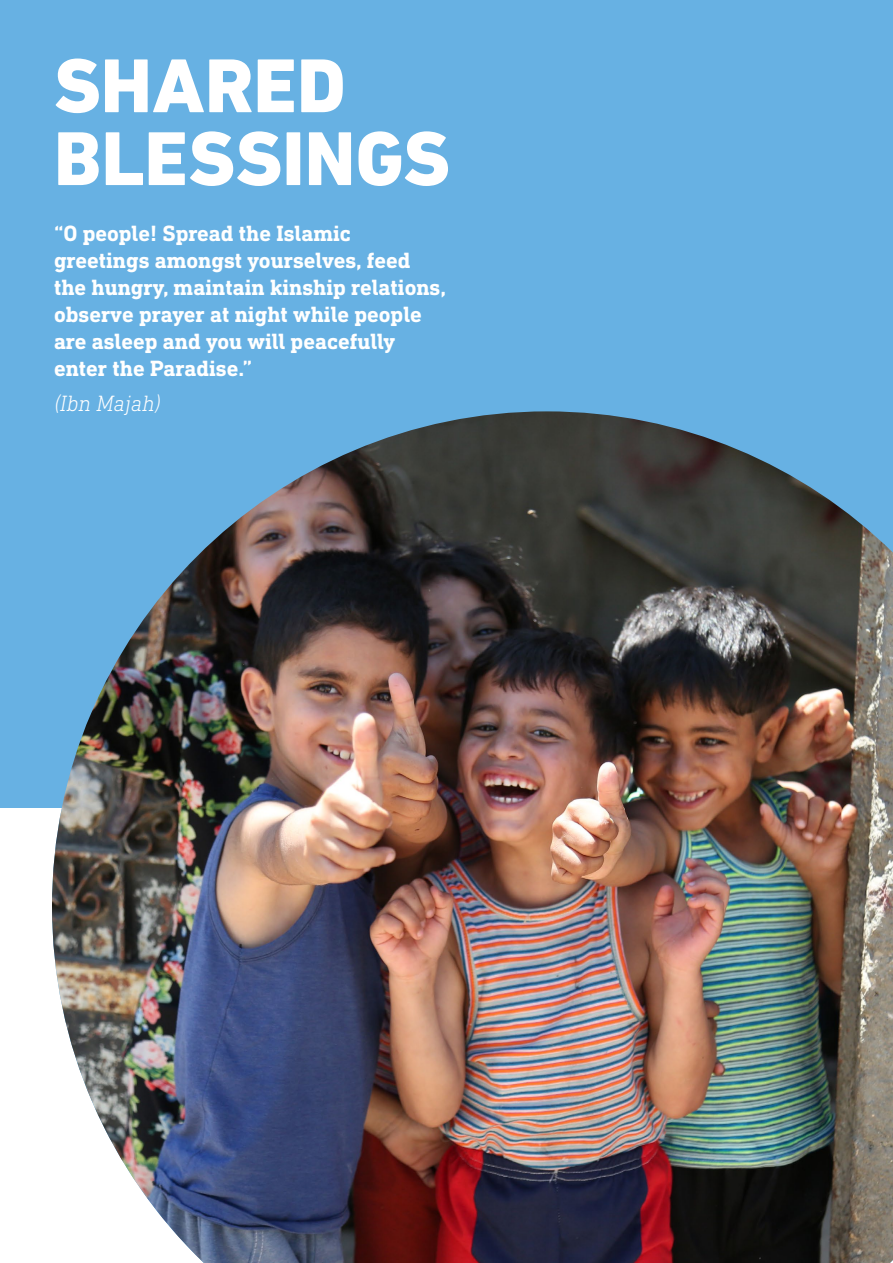
<style>
.page{position:relative;width:893px;height:1263px;background:#fff}
.page>*{position:absolute;margin:0;border:0;box-sizing:border-box;transform-origin:0 0}
.t1{font:800 77.55px/72.9px "DIN Next LT Pro";color:#fff}
.t2{font:700 22.5px/27px "DIN Next Slab Pro";color:#fff}
.t3{font:italic 300 22.5px "DIN Next Slab Pro";color:#fff}
</style>
<div class="page">
<div style="left:0;top:0;width:893px;height:808px;background:#67b1e3"></div>
<img style="left:52px;top:411px;width:841px;height:852px">
<h1 class="t1" style="left:54px;top:49px;width:398px">SHARED<br>BLESSINGS</h1>
<p class="t2" style="left:54px;top:220px;width:394px">“O people! Spread the Islamic greetings amongst yourselves, feed the hungry, maintain kinship relations, observe prayer at night while people are asleep and you will peacefully enter the Paradise.”</p>
<p class="t3" style="left:54px;top:391px;width:109px">(Ibn Majah)</p>
</div>
